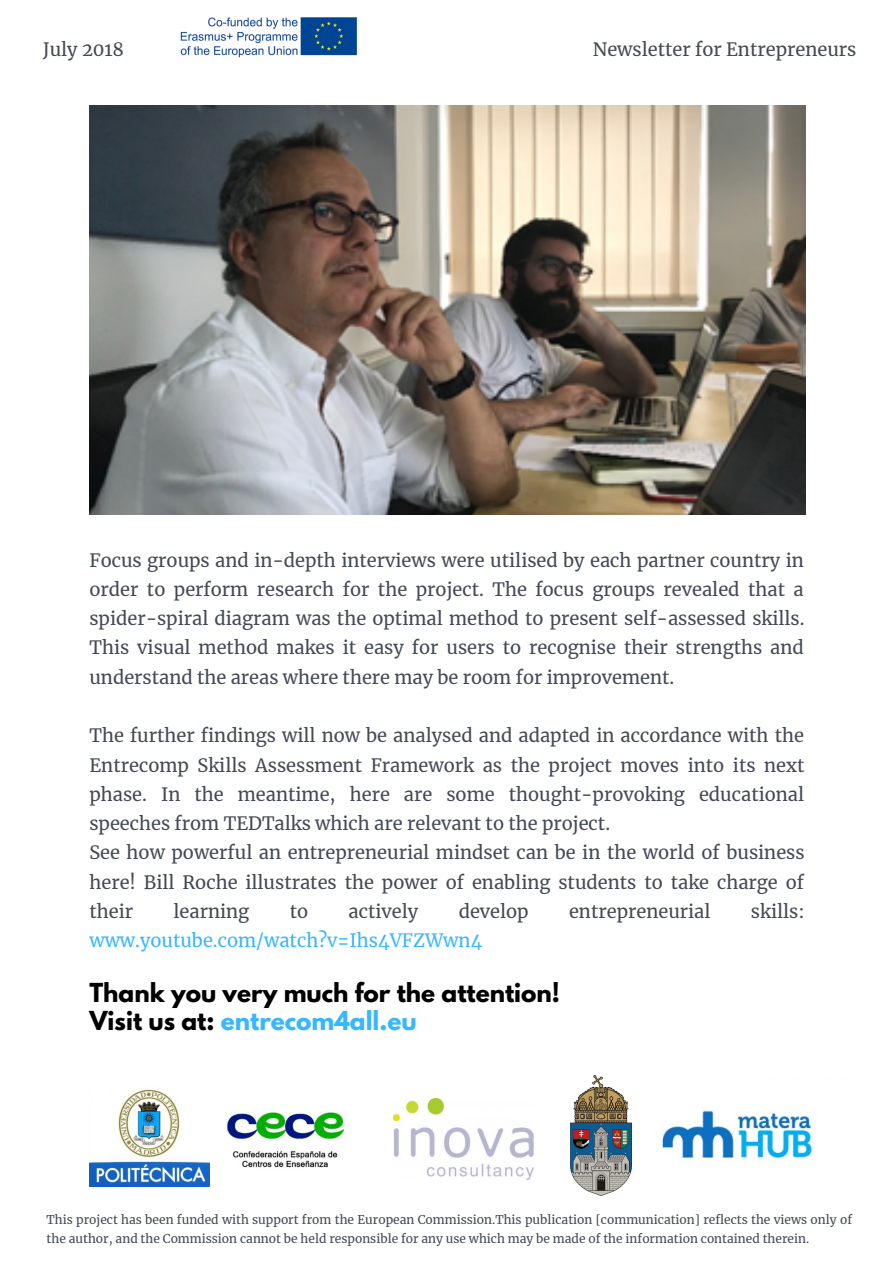
<style>
.page{position:relative;width:894px;height:1264px;background:#fff}
.page>*{position:absolute;margin:0;border:0;box-sizing:border-box;transform-origin:0 0}
.t1{font:700 23.25px/28.2px "League Spartan";color:#000}
.t2{font:18.15px/29.2px "Merriweather";color:#444956;text-align:justify}
.t3{font:18.15px "Merriweather";color:#38b6ff}
.t4{font:12px/19.2px "Merriweather";color:#444956}
.s1{color:#38b6ff}
</style>
<div class="page">
<img style="left:89px;top:105px;width:715px;height:409px">
<img style="left:657px;top:1110px;width:159px;height:58px">
<img style="left:570px;top:1075px;width:61px;height:120px">
<img style="left:393px;top:1098px;width:140px;height:81px">
<img style="left:226px;top:1112px;width:121px;height:56px">
<img style="left:89px;top:1089px;width:120px;height:97px">
<img style="left:180px;top:17px;width:177px;height:41px">
<p class="t2" style="left:43px;top:34px;width:83px">July 2018</p>
<p class="t2" style="left:592px;top:34px;width:265px">Newsletter for Entrepreneurs</p>
<p class="t2" style="left:89px;top:545px;width:716px">Focus groups and in-depth interviews were utilised by each partner country in order to perform research for the project. The focus groups revealed that a spider-spiral diagram was the optimal method to present self-assessed skills.<br>This visual method makes it easy for users to recognise their strengths and understand the areas where there may be room for improvement.</p>
<p class="t2" style="left:89px;top:721px;width:716px;text-align:left">The further findings will now be analysed and adapted in accordance with the Entrecomp Skills Assessment Framework as the project moves into its next phase. In the meantime, here are some thought-provoking educational speeches from TEDTalks which are relevant to the project.<br>See how powerful an entrepreneurial mindset can be in the world of business here! Bill Roche illustrates the power of enabling students to take charge of their</p>
<p class="t2" style="left:173px;top:897px;width:77px">learning</p>
<p class="t2" style="left:289px;top:897px;width:20px">to</p>
<p class="t2" style="left:348px;top:897px;width:71px">actively</p>
<p class="t2" style="left:458px;top:897px;width:71px">develop</p>
<p class="t2" style="left:569px;top:897px;width:143px">entrepreneurial</p>
<p class="t2" style="left:750px;top:897px;width:55px">skills:</p>
<p class="t3" style="left:89px;top:929px;width:394px">www.youtube.com/watch?v=Ihs4VFZWwn4</p>
<p class="t1" style="left:89px;top:981px;width:472px">Thank you very much for the attention!<br>Visit us at: <span class="s1">entrecom4all.eu</span></p>
<p class="t4" style="left:47px;top:1210px;width:806px">This project has been funded with support from the European Commission.This publication [communication] reflects the views only of the author, and the Commission cannot be held responsible for any use which may be made of the information contained therein.</p>
</div>
